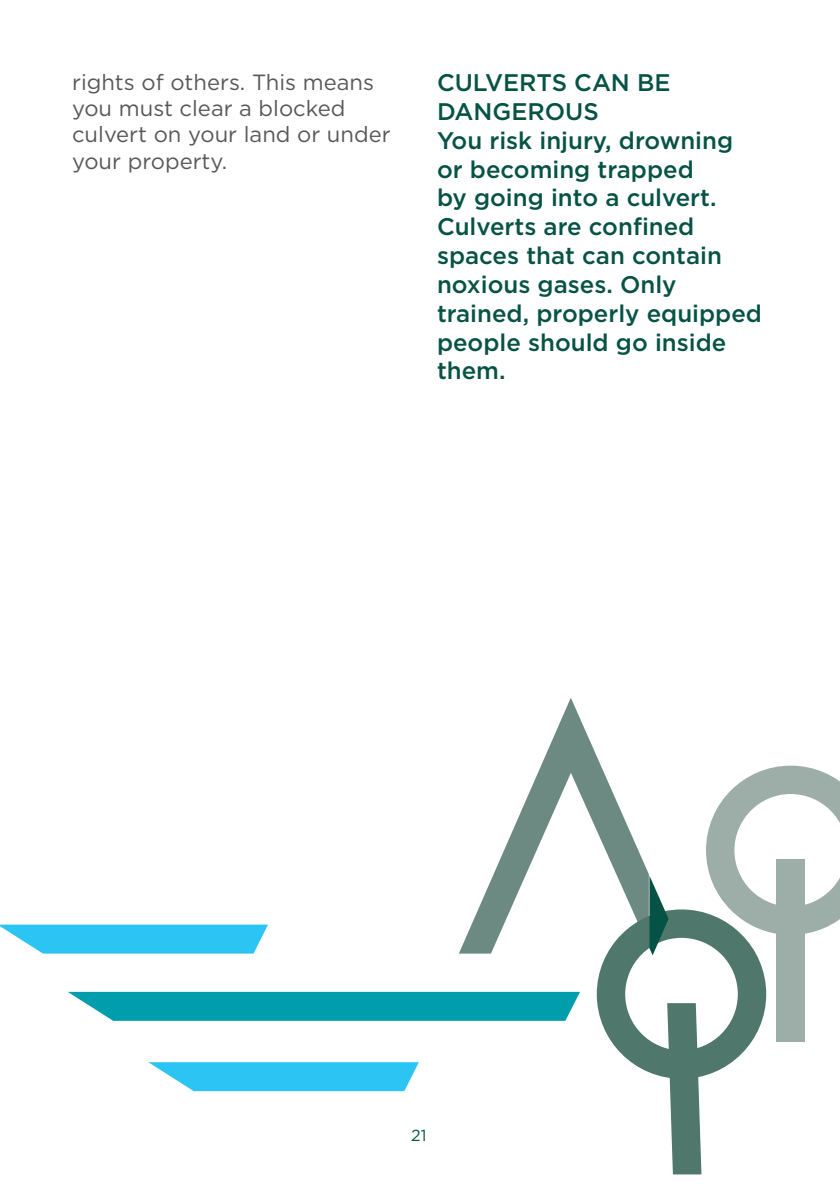
<style>
.page{position:relative;width:840px;height:1191px;background:#fff}
.page>*{position:absolute;margin:0;border:0;box-sizing:border-box;transform-origin:0 0}
.t1{font:500 24px/28.8px "Gotham";color:#065345}
.t2{font:22px/26.4px "Gotham";color:#57585a}
.t3{font:16px "Gotham";color:#065345}
</style>
<div class="page">
<svg style="left:459px;top:698px;width:142px;height:255px"></svg>
<svg style="left:68px;top:991px;width:511px;height:29px;background:#15a6b3"></svg>
<svg style="left:0;top:924px;width:268px;height:29px;background:#44cbf4"></svg>
<svg style="left:596px;top:765px;width:243px;height:409px"></svg>
<svg style="left:148px;top:1062px;width:270px;height:29px;background:#43caf4"></svg>
<p class="t2" style="left:72px;top:68px;width:320px">rights of others. This means you must clear a blocked culvert on your land or under your property.</p>
<p class="t1" style="left:437px;top:68px;width:326px">CULVERTS CAN BE<br>DANGEROUS<br>You risk injury, drowning or becoming trapped<br>by going into a culvert.<br>Culverts are confined spaces that can contain noxious gases. Only trained, properly equipped people should go inside them.</p>
<p class="t3" style="left:411px;top:1125px;width:17px">21</p>
</div>
